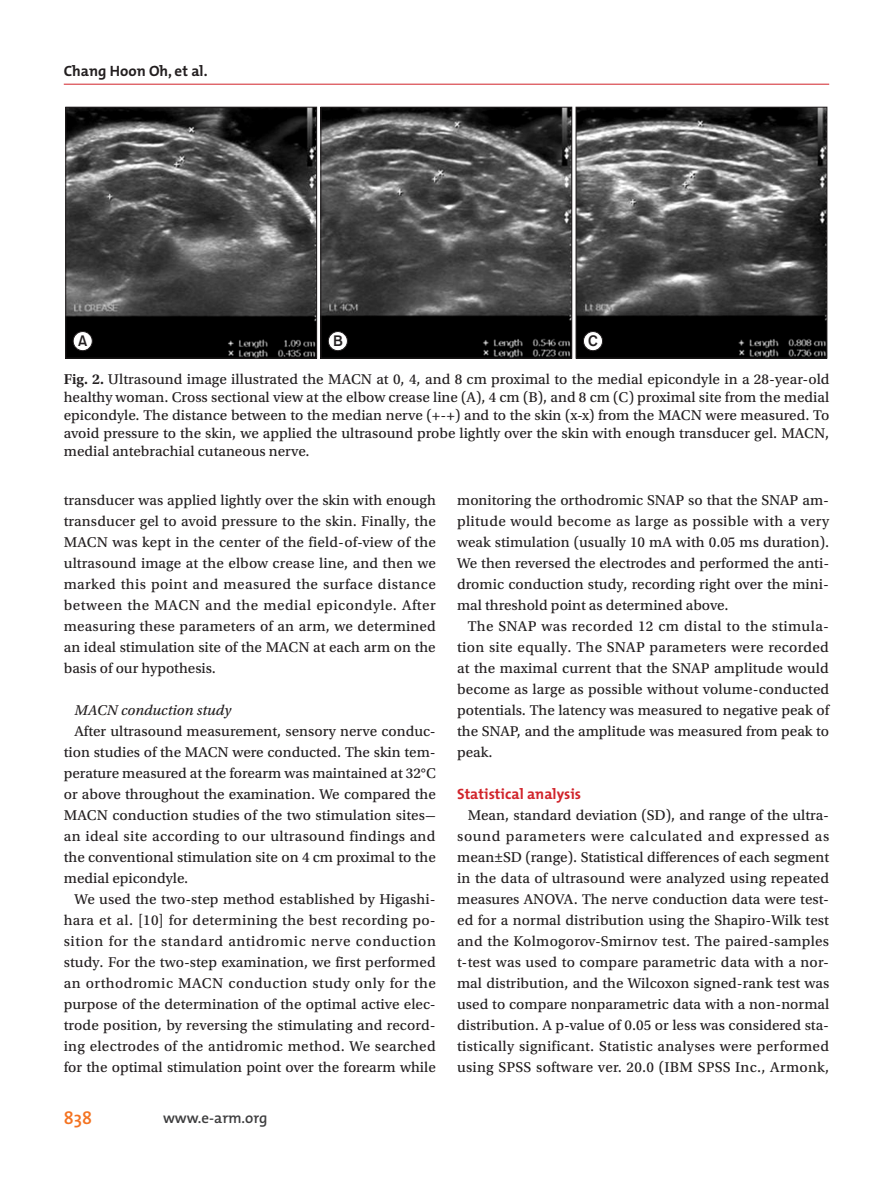
<style>
.page{position:relative;width:893px;height:1191px;background:#fff}
.page>*{position:absolute;margin:0;border:0;box-sizing:border-box;transform-origin:0 0}
.t1{font:600 18px "The Mix";color:#f47321}
.t2{font:15px/21px "Utopia Std Capt";color:#231f20;text-align:justify}
.t3{font:15px "Utopia Std Capt It";color:#231f20}
.t4{font:700 15px "The Mix";color:#d1232a}
.t5{font:700 15px "The Mix";color:#231f20}
.t6{font:600 15px "The Mix";color:#3e3e3f}
.t7{font:15px "Gothic 725 BT Bold A";color:#231f20}
.s1{font-family:"Utopia Std";font-weight:600}
</style>
<div class="page">
<hr style="left:64px;top:84px;width:765px;height:1px;background:#d1232a">
<svg style="left:65px;top:107px;width:762px;height:252px;background:#454545"></svg>
<div style="left:73px;top:331px;width:19px;height:20px;background:#fff;border-radius:50%"></div>
<div style="left:73px;top:331px;width:20px;height:20px;border:1px solid #231f20;border-radius:50%"></div>
<div style="left:328px;top:331px;width:19px;height:20px;background:#fff;border-radius:50%"></div>
<div style="left:328px;top:331px;width:20px;height:20px;border:1px solid #231f20;border-radius:50%"></div>
<div style="left:583px;top:331px;width:20px;height:20px;background:#fff;border-radius:50%"></div>
<div style="left:583px;top:331px;width:20px;height:20px;border:1px solid #231f20;border-radius:50%"></div>
<p class="t5" style="left:64px;top:59px;width:145px">Chang Hoon Oh, et al.</p>
<p class="t7" style="left:78px;top:332px;width:11px">A</p>
<p class="t7" style="left:333px;top:332px;width:11px">B</p>
<p class="t7" style="left:588px;top:332px;width:11px">C</p>
<p class="t2" style="left:64px;top:370px;width:767px;line-height:18px"><span class="s1">Fig. 2.</span> Ultrasound image illustrated the MACN at 0, 4, and 8 cm proximal to the medial epicondyle in a 28-year-old healthy woman. Cross sectional view at the elbow crease line (A), 4 cm (B), and 8 cm (C) proximal site from the medial epicondyle. The distance between to the median nerve (+-+) and to the skin (x-x) from the MACN were measured. To avoid pressure to the skin, we applied the ultrasound probe lightly over the skin with enough transducer gel. MACN, medial antebrachial cutaneous nerve.</p>
<p class="t2" style="left:64px;top:489px;width:374px">transducer was applied lightly over the skin with enough transducer gel to avoid pressure to the skin. Finally, the MACN was kept in the center of the field-of-view of the ultrasound image at the elbow crease line, and then we marked this point and measured the surface distance between the MACN and the medial epicondyle. After measuring these parameters of an arm, we determined an ideal stimulation site of the MACN at each arm on the basis of our hypothesis.</p>
<p class="t3" style="left:74px;top:701px;width:158px">MACN conduction study</p>
<p class="t2" style="left:64px;top:720px;width:374px;text-indent:11px">After ultrasound measurement, sensory nerve conduc&shy;tion studies of the MACN were conducted. The skin tem&shy;perature measured at the forearm was maintained at 32°C or above throughout the examination. We compared the MACN conduction studies of the two stimulation sites&shy;an ideal site according to our ultrasound findings and the conventional stimulation site on 4 cm proximal to the medial epicondyle.</p>
<p class="t2" style="left:64px;top:888px;width:374px;text-indent:11px">We used the two-step method established by Higashi&shy;hara et al. [10] for determining the best recording po&shy;sition for the standard antidromic nerve conduction study. For the two-step examination, we first performed an orthodromic MACN conduction study only for the purpose of the determination of the optimal active elec&shy;trode position, by reversing the stimulating and record&shy;ing electrodes of the antidromic method. We searched for the optimal stimulation point over the forearm while</p>
<p class="t1" style="left:64px;top:1102px;width:30px">838</p>
<p class="t6" style="left:163px;top:1105px;width:106px">www.e-arm.org</p>
<p class="t2" style="left:457px;top:489px;width:374px">monitoring the orthodromic SNAP so that the SNAP am&shy;plitude would become as large as possible with a very weak stimulation (usually 10 mA with 0.05 ms duration).<br>We then reversed the electrodes and performed the anti&shy;dromic conduction study, recording right over the mini&shy;mal threshold point as determined above.</p>
<p class="t2" style="left:457px;top:615px;width:374px;text-indent:11px">The SNAP was recorded 12 cm distal to the stimula&shy;tion site equally. The SNAP parameters were recorded at the maximal current that the SNAP amplitude would become as large as possible without volume-conducted potentials. The latency was measured to negative peak of the SNAP, and the amplitude was measured from peak to peak.</p>
<p class="t4" style="left:457px;top:781px;width:126px">Statistical analysis</p>
<p class="t2" style="left:457px;top:804px;width:374px;text-align:center">Mean, standard deviation (SD), and range of the ultra&shy;sound parameters were calculated and expressed as mean±SD (range). Statistical differences of each segment in the data of ultrasound were analyzed using repeated measures ANOVA. The nerve conduction data were test&shy;ed for a normal distribution using the Shapiro-Wilk test and the Kolmogorov-Smirnov test. The paired-samples t-test was used to compare parametric data with a nor&shy;mal distribution, and the Wilcoxon signed-rank test was used to compare nonparametric data with a non-normal distribution. A p-value of 0.05 or less was considered sta&shy;tistically significant. Statistic analyses were performed using SPSS software ver. 20.0 (IBM SPSS Inc., Armonk,</p>
</div>
